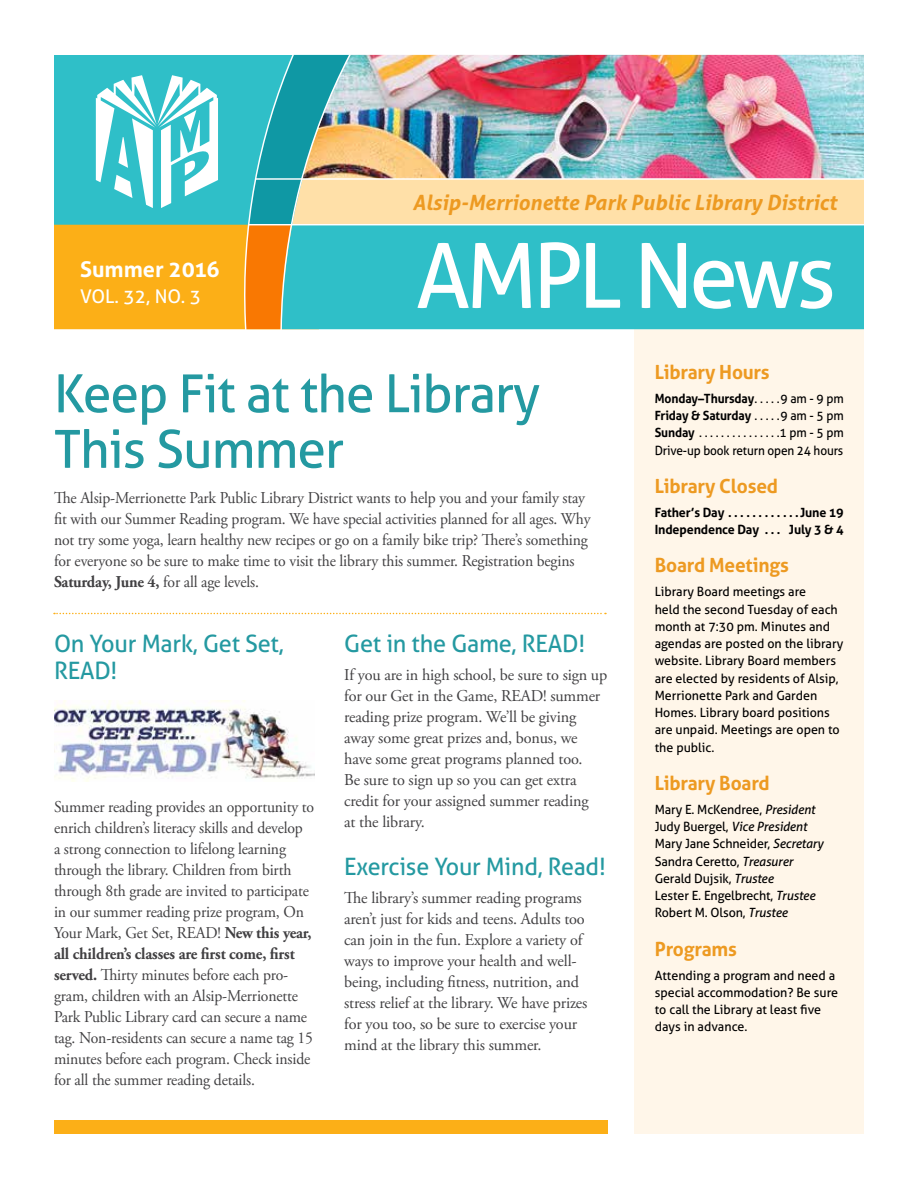
<style>
.page{position:relative;width:918px;height:1188px;background:#fff}
.page>*{position:absolute;margin:0;border:0;box-sizing:border-box;transform-origin:0 0}
.t1{font:89.7px "Aller";letter-spacing:-.05em;color:#fff}
.t2{font:52.5px/55.5px "Aller";letter-spacing:-.02em;color:#2499a1}
.t3{font:24px/27px "Aller";letter-spacing:-.01em;color:#2499a1}
.t4{font:700 21.75px "Aller";color:#fff}
.t5{font:italic 700 21px "Aller";color:#ed9a22}
.t6{font:700 19.5px "Aller";letter-spacing:-.01em;color:#ed9a22}
.t7{font:18.9px "Aller";color:#fff}
.t8{font:16.5px/21px "Adobe Garamond Pro";letter-spacing:-.01em;color:#414042;scale:.95 1}
.t9{font:16.5px/21px "Adobe Garamond Pro";letter-spacing:-.01em;color:#414042}
.t10{font:12.75px/17.2px "Aller";color:#000}
.t11{font:12.75px/17.2px "Aller";color:#000;text-align:justify;scale:.95 1}
.t12{font:700 12.75px/17.2px "Aller";letter-spacing:-.01em;color:#000}
.s1{font-weight:700}
.s2{font-style:italic}
</style>
<div class="page">
<div style="left:634px;top:310px;width:230px;height:824px;background:#fff6e9"></div>
<div style="left:54px;top:1120px;width:554px;height:14px;background:#fcaf17"></div>
<img style="left:55px;top:701px;width:259px;height:80px">
<svg style="left:54px;top:613px;width:552px;height:1px"></svg>
<img style="left:54px;top:54px;width:810px;height:276px">
<h3 class="t4" style="left:80px;top:256px;width:141px">Summer 2016</h3>
<p class="t7" style="left:80px;top:285px;width:122px">VOL. 32, NO. 3</p>
<p class="t5" style="left:413px;top:189px;width:426px">Alsip-Merrionette Park Public Library District</p>
<h1 class="t1" style="left:416px;top:221px;width:422px">AMPL News</h1>
<h2 class="t2" style="left:54px;top:366px;width:488px">Keep Fit at the Library<br>This Summer</h2>
<p class="t8" style="left:54px;top:488px;width:566px">The Alsip-Merrionette Park Public Library District wants to help you and your family stay fit with our Summer Reading program. We have special activities planned for all ages. Why not try some yoga, learn healthy new recipes or go on a family bike trip? There’s something for everyone so be sure to make time to visit the library this summer. Registration begins <span class="s1">Saturday, June 4,</span> for all age levels.</p>
<h3 class="t3" style="left:54px;top:630px;width:231px">On Your Mark, Get Set,<br>READ!</h3>
<p class="t8" style="left:54px;top:797px;width:275px">Summer reading provides an opportunity to enrich children’s literacy skills and develop<br>a strong connection to lifelong learning through the library. Children from birth through 8th grade are invited to participate in our summer reading prize program, On Your Mark, Get Set, READ! <span class="s1">New this year, all children’s classes are first come, first served.</span> Thirty minutes before each pro&shy;gram, children with an Alsip-Merrionette Park Public Library card can secure a name tag. Non-residents can secure a name tag 15 minutes before each program. Check inside for all the summer reading details.</p>
<h3 class="t3" style="left:344px;top:630px;width:242px">Get in the Game, READ!</h3>
<p class="t9" style="left:344px;top:665px;width:265px">If you are in high school, be sure to sign up for our Get in the Game, READ! summer reading prize program. We’ll be giving away some great prizes and, bonus, we have some great programs planned too.<br>Be sure to sign up so you can get extra credit for your assigned summer reading<br>at the library.</p>
<h3 class="t3" style="left:344px;top:853px;width:263px">Exercise Your Mind, Read!</h3>
<p class="t9" style="left:344px;top:888px;width:245px">The library’s summer reading programs aren’t just for kids and teens. Adults too can join in the fun. Explore a variety of ways to improve your health and well&shy;being, including fitness, nutrition, and stress relief at the library. We have prizes for you too, so be sure to exercise your mind at the library this summer.</p>
<p class="t6" style="left:655px;top:360px;width:116px">Library Hours</p>
<p class="t11" style="left:655px;top:390px;width:200px"><span class="s1">Monday–Thursday</span> . . . . 9 am - 9 pm <span class="s1">Friday &amp; Saturday</span> . . . . 9 am - 5 pm <span class="s1">Sunday</span> . . . . . . . . . . . . . . 1 pm - 5 pm Drive-up book return open 24 hours</p>
<p class="t6" style="left:655px;top:474px;width:125px">Library Closed</p>
<p class="t12" style="left:655px;top:504px;width:190px">Father’s Day . . . . . . . . . . . June 19<br>Independence Day . . . July 3 &amp; 4</p>
<p class="t6" style="left:655px;top:553px;width:136px">Board Meetings</p>
<p class="t10" style="left:655px;top:583px;width:190px">Library Board meetings are<br>held the second Tuesday of each month at 7:30 pm. Minutes and agendas are posted on the library website. Library Board members are elected by residents of Alsip,<br>Merrionette Park and Garden<br>Homes. Library board positions are unpaid. Meetings are open to the public.</p>
<p class="t6" style="left:655px;top:771px;width:117px">Library Board</p>
<p class="t10" style="left:655px;top:801px;width:170px">Mary E. McKendree, <span class="s2">President<br></span>Judy Buergel, <span class="s2">Vice President<br></span>Mary Jane Schneider, <span class="s2">Secretary<br></span>Sandra Ceretto, <span class="s2">Treasurer<br></span>Gerald Dujsik, <span class="s2">Trustee<br></span>Lester E. Engelbrecht, <span class="s2">Trustee<br></span>Robert M. Olson, <span class="s2">Trustee</span></p>
<p class="t6" style="left:655px;top:937px;width:84px">Programs</p>
<p class="t10" style="left:655px;top:966px;width:185px">Attending a program and need a special accommodation? Be sure to call the Library at least five days in advance.</p>
</div>
